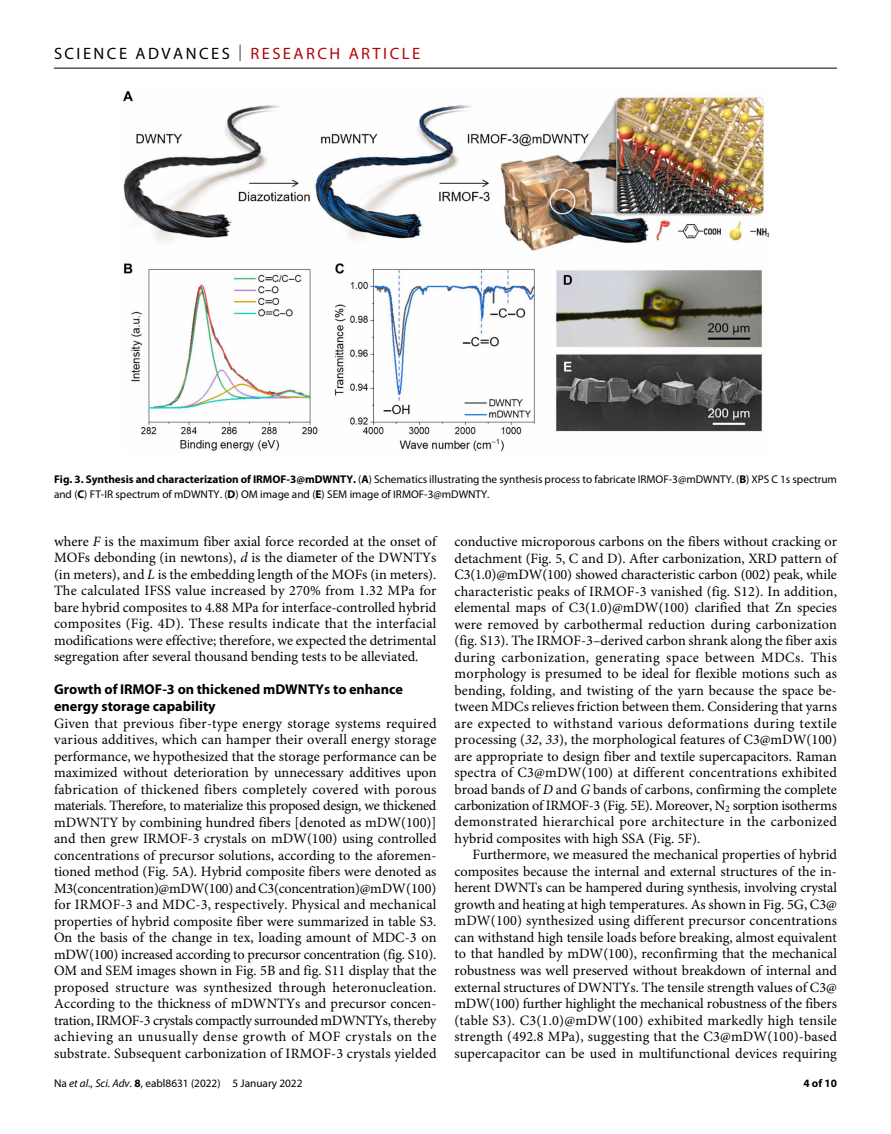
<style>
.page{position:relative;width:891px;height:1134px;background:#fff}
.page>*{position:absolute;margin:0;border:0;box-sizing:border-box;transform-origin:0 0}
.t1{font:16.5px "Myriad Pro";letter-spacing:.15em;color:#000}
.t2{font:14.25px/16.5px "Minion Pro";letter-spacing:.01em;color:#000;text-align:justify}
.t3{font:700 14.25px/16.5px "Myriad Pro";color:#000}
.t4{font:11.25px/15px "Myriad Pro";color:#000}
.t5{font:700 11.25px "Myriad Pro";color:#000}
.s1{font-weight:300}
.s2{color:#b10508}
.s3{font-weight:700}
.s4{font-style:italic}
</style>
<div class="page">
<hr style="left:54px;top:68px;width:783px;height:1px;background:#000">
<img style="left:123px;top:91px;width:647px;height:361px">
<p class="t1" style="left:54px;top:40px;width:368px">SCIENCE ADVANCES <span class="s1">|</span> <span class="s2">RESEARCH ARTICLE</span></p>
<p class="t4" style="left:54px;top:472px;width:785px"><span class="s3">Fig. 3. Synthesis and characterization of IRMOF-3@mDWNTY.</span> (<span class="s3">A</span>) Schematics illustrating the synthesis process to fabricate IRMOF-3@mDWNTY. (<span class="s3">B</span>) XPS C 1s spectrum and (<span class="s3">C</span>) FT-IR spectrum of mDWNTY. (<span class="s3">D</span>) OM image and (<span class="s3">E</span>) SEM image of IRMOF-3@mDWNTY.</p>
<p class="t2" style="left:54px;top:535px;width:384px">where <span class="s4">F</span> is the maximum fiber axial force recorded at the onset of MOFs debonding (in newtons), <span class="s4">d</span> is the diameter of the DWNTYs (in meters), and <span class="s4">L</span> is the embedding length of the MOFs (in meters).<br>The calculated IFSS value increased by 270% from 1.32 MPa for bare hybrid composites to 4.88 MPa for interface-controlled hybrid composites (Fig. 4D). These results indicate that the interfacial modifications were effective; therefore, we expected the detrimental segregation after several thousand bending tests to be alleviated.</p>
<p class="t3" style="left:54px;top:680px;width:351px">Growth of IRMOF-3 on thickened mDWNTYs to enhance energy storage capability</p>
<p class="t2" style="left:54px;top:716px;width:384px">Given that previous fiber-type energy storage systems required various additives, which can hamper their overall energy storage performance, we hypothesized that the storage performance can be maximized without deterioration by unnecessary additives upon fabrication of thickened fibers completely covered with porous materials. Therefore, to materialize this proposed design, we thickened mDWNTY by combining hundred fibers [denoted as mDW(100)] and then grew IRMOF-3 crystals on mDW(100) using controlled concentrations of precursor solutions, according to the aforemen&shy;tioned method (Fig. 5A). Hybrid composite fibers were denoted as M3(concentration)@mDW(100) and C3(concentration)@mDW(100) for IRMOF-3 and MDC-3, respectively. Physical and mechanical properties of hybrid composite fiber were summarized in table S3.<br>On the basis of the change in tex, loading amount of MDC-3 on mDW(100) increased according to precursor concentration (fig. S10).<br>OM and SEM images shown in Fig. 5B and fig. S11 display that the proposed structure was synthesized through heteronucleation.<br>According to the thickness of mDWNTYs and precursor concen&shy;tration, IRMOF-3 crystals compactly surrounded mDWNTYs, thereby achieving an unusually dense growth of MOF crystals on the substrate. Subsequent carbonization of IRMOF-3 crystals yielded</p>
<p class="t4" style="left:54px;top:1076px;width:250px">Na <span class="s4">et al</span>., <span class="s4">Sci. Adv.</span> <span class="s3">8</span>, eabl8631 (2022) 5 January 2022</p>
<p class="t2" style="left:454px;top:535px;width:384px">conductive microporous carbons on the fibers without cracking or detachment (Fig. 5, C and D). After carbonization, XRD pattern of C3(1.0)@mDW(100) showed characteristic carbon (002) peak, while characteristic peaks of IRMOF-3 vanished (fig. S12). In addition, elemental maps of C3(1.0)@mDW(100) clarified that Zn species were removed by carbothermal reduction during carbonization (fig. S13). The IRMOF-3–derived carbon shrank along the fiber axis during carbonization, generating space between MDCs. This morphology is presumed to be ideal for flexible motions such as bending, folding, and twisting of the yarn because the space be&shy;tween MDCs relieves friction between them. Considering that yarns are expected to withstand various deformations during textile processing (<span class="s4">32</span>, <span class="s4">33</span>), the morphological features of C3@mDW(100) are appropriate to design fiber and textile supercapacitors. Raman spectra of C3@mDW(100) at different concentrations exhibited broad bands of <span class="s4">D</span> and <span class="s4">G</span> bands of carbons, confirming the complete carbonization of IRMOF-3 (Fig. 5E). Moreover, N<sub>2</sub> sorption isotherms demonstrated hierarchical pore architecture in the carbonized hybrid composites with high SSA (Fig. 5F).</p>
<p class="t2" style="left:454px;top:848px;width:384px;text-indent:18px">Furthermore, we measured the mechanical properties of hybrid composites because the internal and external structures of the in&shy;herent DWNTs can be hampered during synthesis, involving crystal growth and heating at high temperatures. As shown in Fig. 5G, C3@ mDW(100) synthesized using different precursor concentrations can withstand high tensile loads before breaking, almost equivalent to that handled by mDW(100), reconfirming that the mechanical robustness was well preserved without breakdown of internal and external structures of DWNTYs. The tensile strength values of C3@ mDW(100) further highlight the mechanical robustness of the fibers (table S3). C3(1.0)@mDW(100) exhibited markedly high tensile strength (492.8 MPa), suggesting that the C3@mDW(100)-based supercapacitor can be used in multifunctional devices requiring</p>
<p class="t5" style="left:803px;top:1074px;width:35px">4 of 10</p>
</div>
